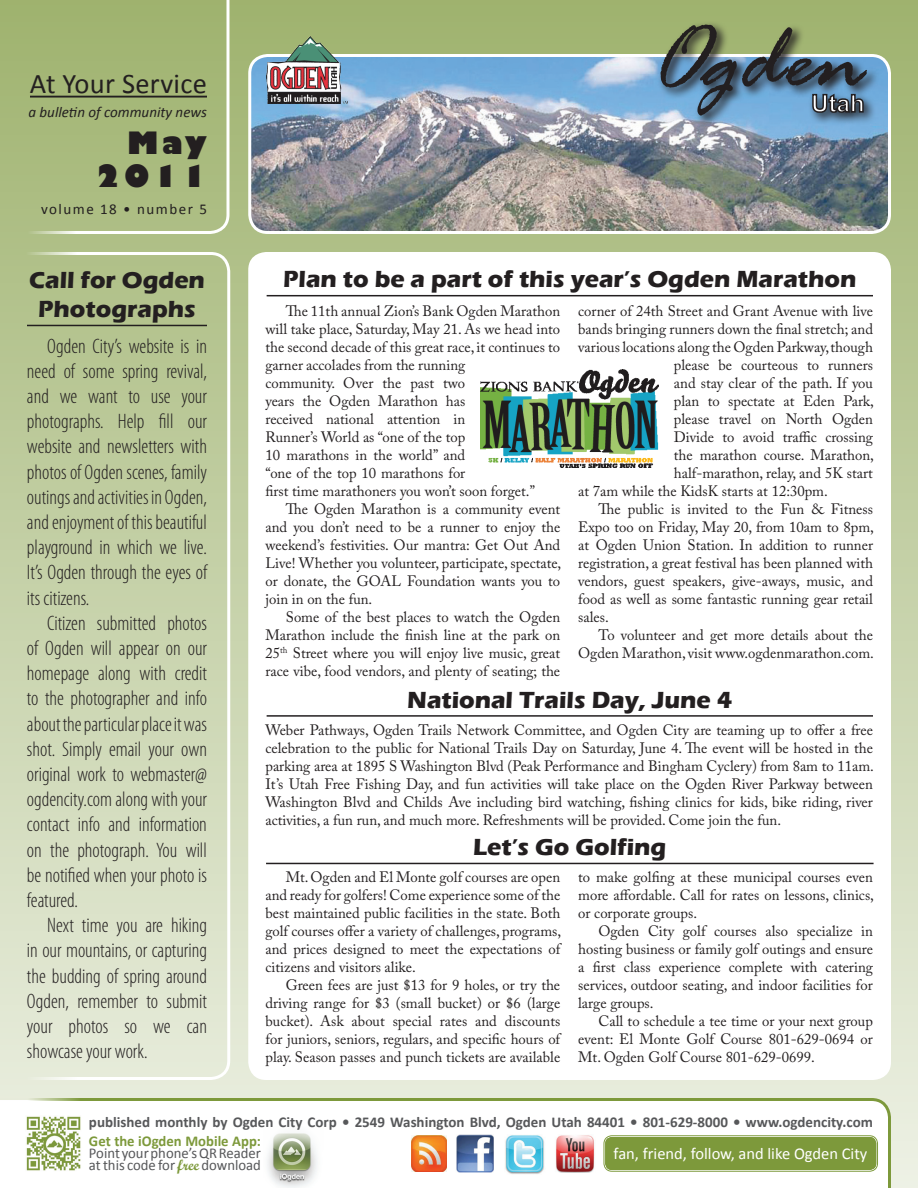
<style>
.page{position:relative;width:918px;height:1188px;background:#fff}
.page>*{position:absolute;margin:0;border:0;box-sizing:border-box;transform-origin:0 0}
.t1{font:800 30px/32.4px "Gill Sans";letter-spacing:.1em;color:#231f20;text-align:right}
.t2{font:28.5px "Calibri";letter-spacing:.01em;color:#231f20}
.t3{font:700 24px/28.8px "Eras ITC";color:#231f20;text-align:center}
.t4{font:300 condensed 21px/25.2px "Myriad Pro";color:#231f20;text-align:justify}
.t5{font:16.5px "Calibri";color:#fff}
.t6{font:15px/18px "Adobe Caslon Pro";color:#231f20;text-align:justify}
.t7{font:700 15px "Calibri";color:#57585a}
.t8{font:15px/12px "Calibri";color:#57585a}
.t9{font:italic 15px "Calibri";color:#231f20}
.t10{font:700 15px "Calibri";color:#7d993b}
.t11{font:15px "Calibri";letter-spacing:.1em;color:#231f20}
.s1{font-family:"Script MT Bold";color:#7d993b}
</style>
<div class="page">
<div style="left:0;top:0;width:918px;height:1188px;background:linear-gradient(to bottom,#9fb36f,#eef1e6)"></div>
<svg style="left:0;top:0;width:230px;height:234px;background:#a8b97c"></svg>
<svg style="left:0;top:252px;width:230px;height:828px;background:#cbd6b2"></svg>
<svg style="left:0;top:1098px;width:891px;height:90px"></svg>
<div style="left:248px;top:252px;width:643px;height:828px;background:#fff;border-radius:18px"></div>
<div style="left:605px;top:1137px;width:271px;height:33px;background:#7d993b;border-radius:7px"></div>
<div style="left:604px;top:1135px;width:274px;height:37px;border:1px solid #7d993b;border-radius:8px"></div>
<div style="left:605px;top:1137px;width:271px;height:33px;border:2px solid #7d993b;border-radius:6px"></div>
<img style="left:264px;top:1127px;width:59px;height:61px">
<img style="left:250px;top:56px;width:640px;height:176px">
<div style="left:248px;top:54px;width:643px;height:180px;border:3px solid #fff;border-radius:18px"></div>
<svg style="left:657px;top:21px;width:222px;height:106px;background:#90b2b4"></svg>
<svg style="left:808px;top:90px;width:68px;height:34px"></svg>
<svg style="left:661px;top:25px;width:206px;height:91px;background:#678080"></svg>
<img style="left:267px;top:35px;width:81px;height:68px">
<img style="left:411px;top:1136px;width:36px;height:36px">
<img style="left:456px;top:1135px;width:37px;height:37px">
<img style="left:26px;top:1115px;width:56px;height:57px">
<img style="left:554px;top:1135px;width:42px;height:38px">
<img style="left:505px;top:1134px;width:41px;height:40px">
<hr style="left:30px;top:96px;width:177px;height:2px;background:#231f20">
<hr style="left:27px;top:325px;width:180px;height:1px;background:#231f20">
<hr style="left:267px;top:295px;width:606px;height:1px;background:#231f20">
<hr style="left:266px;top:863px;width:608px;height:1px;background:#231f20">
<hr style="left:267px;top:715px;width:606px;height:2px;background:#231f20">
<img style="left:480px;top:369px;width:179px;height:99px">
<h2 class="t2" style="left:30px;top:66px;width:178px">At Your Service</h2>
<p class="t9" style="left:28px;top:102px;width:180px">a bulletin of community news</p>
<h1 class="t1" style="left:96px;top:129px;width:113px">May<br>2011</h1>
<p class="t11" style="left:41px;top:199px;width:167px">volume 18 • number 5</p>
<h3 class="t3" style="left:29px;top:266px;width:177px">Call for Ogden<br>Photographs</h3>
<p class="t4" style="left:27px;top:333px;width:182px;text-indent:20px">Ogden City’s website is in need of some spring revival, and we want to use your photographs. Help fill our website and newsletters with photos of Ogden scenes, family outings and activities in Ogden, and enjoyment of this beautiful playground in which we live.<br>It’s Ogden through the eyes of its citizens.</p>
<p class="t4" style="left:27px;top:610px;width:182px;text-indent:20px">Citizen submitted photos of Ogden will appear on our homepage along with credit to the photographer and info about the particular place it was shot. Simply email your own original work to webmaster@ ogdencity.com along with your contact info and information on the photograph. You will be notified when your photo is featured.</p>
<h3 class="t4" style="left:27px;top:913px;width:182px;text-indent:20px">Next time you are hiking in our mountains, or capturing the budding of spring around Ogden, remember to submit your photos so we can showcase your work.</h3>
<h3 class="t3" style="left:283px;top:265px;width:575px">Plan to be a part of this year’s Ogden Marathon</h3>
<p class="t6" style="left:265px;top:302px;width:296px;text-align:left;text-indent:20px">The 11th annual Zion’s Bank Ogden Marathon will take place, Saturday, May 21. As we head into the second decade of this great race, it continues to garner accolades from the running<br>community. Over the past two<br>years the Ogden Marathon has<br>received national attention in<br>Runner’s World as “one of the top<br>10 marathons in the world” and<br>“one of the top 10 marathons for<br>first time marathoners you won’t soon forget.”</p>
<p class="t6" style="left:265px;top:500px;width:297px;text-indent:20px">The Ogden Marathon is a community event and you don’t need to be a runner to enjoy the weekend’s festivities. Our mantra: Get Out And Live! Whether you volunteer, participate, spectate, or donate, the GOAL Foundation wants you to join in on the fun.</p>
<p class="t6" style="left:265px;top:608px;width:296px;text-indent:20px">Some of the best places to watch the Ogden Marathon include the finish line at the park on 25<sup>th</sup> Street where you will enjoy live music, great race vibe, food vendors, and plenty of seating; the</p>
<p class="t6" style="left:578px;top:302px;width:296px">corner of 24th Street and Grant Avenue with live</p>
<p class="t6" style="left:578px;top:320px;width:296px">bands bringing runners down the final stretch; and</p>
<p class="t6" style="left:578px;top:338px;width:296px">various locations along the Ogden Parkway, though</p>
<p class="t6" style="left:674px;top:356px;width:201px">please be courteous to runners</p>
<p class="t6" style="left:674px;top:374px;width:201px">and stay clear of the path. If you</p>
<p class="t6" style="left:674px;top:392px;width:202px">plan to spectate at Eden Park,</p>
<p class="t6" style="left:674px;top:410px;width:201px">please travel on North Ogden</p>
<p class="t6" style="left:674px;top:428px;width:201px">Divide to avoid traffic crossing</p>
<p class="t6" style="left:674px;top:446px;width:202px">the marathon course. Marathon,</p>
<p class="t6" style="left:674px;top:464px;width:201px">half-marathon, relay, and 5K start</p>
<p class="t6" style="left:578px;top:482px;width:251px">at 7am while the KidsK starts at 12:30pm.</p>
<p class="t6" style="left:599px;top:500px;width:276px">The public is invited to the Fun &amp; Fitness</p>
<p class="t6" style="left:578px;top:518px;width:297px">Expo too on Friday, May 20, from 10am to 8pm,</p>
<p class="t6" style="left:578px;top:536px;width:296px">at Ogden Union Station. In addition to runner</p>
<p class="t6" style="left:578px;top:554px;width:296px">registration, a great festival has been planned with</p>
<p class="t6" style="left:578px;top:572px;width:296px">vendors, guest speakers, give-aways, music, and</p>
<p class="t6" style="left:578px;top:590px;width:296px">food as well as some fantastic running gear retail</p>
<p class="t6" style="left:578px;top:608px;width:32px">sales.</p>
<p class="t6" style="left:599px;top:626px;width:276px">To volunteer and get more details about the</p>
<p class="t6" style="left:578px;top:644px;width:297px">Ogden Marathon, visit www.ogdenmarathon.com.</p>
<h3 class="t3" style="left:407px;top:685px;width:327px">National Trails Day, June 4</h3>
<p class="t6" style="left:266px;top:721px;width:610px">Weber Pathways, Ogden Trails Network Committee, and Ogden City are teaming up to offer a free celebration to the public for National Trails Day on Saturday, June 4. The event will be hosted in the parking area at 1895 S Washington Blvd (Peak Performance and Bingham Cyclery) from 8am to 11am.<br>It’s Utah Free Fishing Day, and fun activities will take place on the Ogden River Parkway between Washington Blvd and Childs Ave including bird watching, fishing clinics for kids, bike riding, river activities, a fun run, and much more. Refreshments will be provided. Come join the fun.</p>
<h3 class="t3" style="left:473px;top:833px;width:195px">Let’s Go Golfing</h3>
<p class="t6" style="left:265px;top:868px;width:297px;text-indent:20px">Mt. Ogden and El Monte golf courses are open and ready for golfers! Come experience some of the best maintained public facilities in the state. Both golf courses offer a variety of challenges, programs, and prices designed to meet the expectations of citizens and visitors alike.</p>
<p class="t6" style="left:265px;top:976px;width:296px;text-indent:20px">Green fees are just $13 for 9 holes, or try the driving range for $3 (small bucket) or $6 (large bucket). Ask about special rates and discounts for juniors, seniors, regulars, and specific hours of play. Season passes and punch tickets are available</p>
<p class="t6" style="left:578px;top:868px;width:297px">to make golfing at these municipal courses even more affordable. Call for rates on lessons, clinics, or corporate groups.</p>
<p class="t6" style="left:578px;top:922px;width:296px;text-indent:20px">Ogden City golf courses also specialize in hosting business or family golf outings and ensure a first class experience complete with catering services, outdoor seating, and indoor facilities for large groups.</p>
<p class="t6" style="left:578px;top:1012px;width:296px;text-indent:20px">Call to schedule a tee time or your next group event: El Monte Golf Course 801-629-0694 or Mt. Ogden Golf Course 801-629-0699.</p>
<p class="t7" style="left:89px;top:1113px;width:785px">published monthly by Ogden City Corp • 2549 Washington Blvd, Ogden Utah 84401 • 801-629-8000 • www.ogdencity.com</p>
<p class="t10" style="left:89px;top:1132px;width:173px">Get the iOgden Mobile App:</p>
<p class="t8" style="left:89px;top:1146px;width:174px">Point your phone’s QR Reader at this code for<span class="s1">free</span> download</p>
<p class="t5" style="left:614px;top:1143px;width:255px">fan, friend, follow, and like Ogden City</p>
</div>
